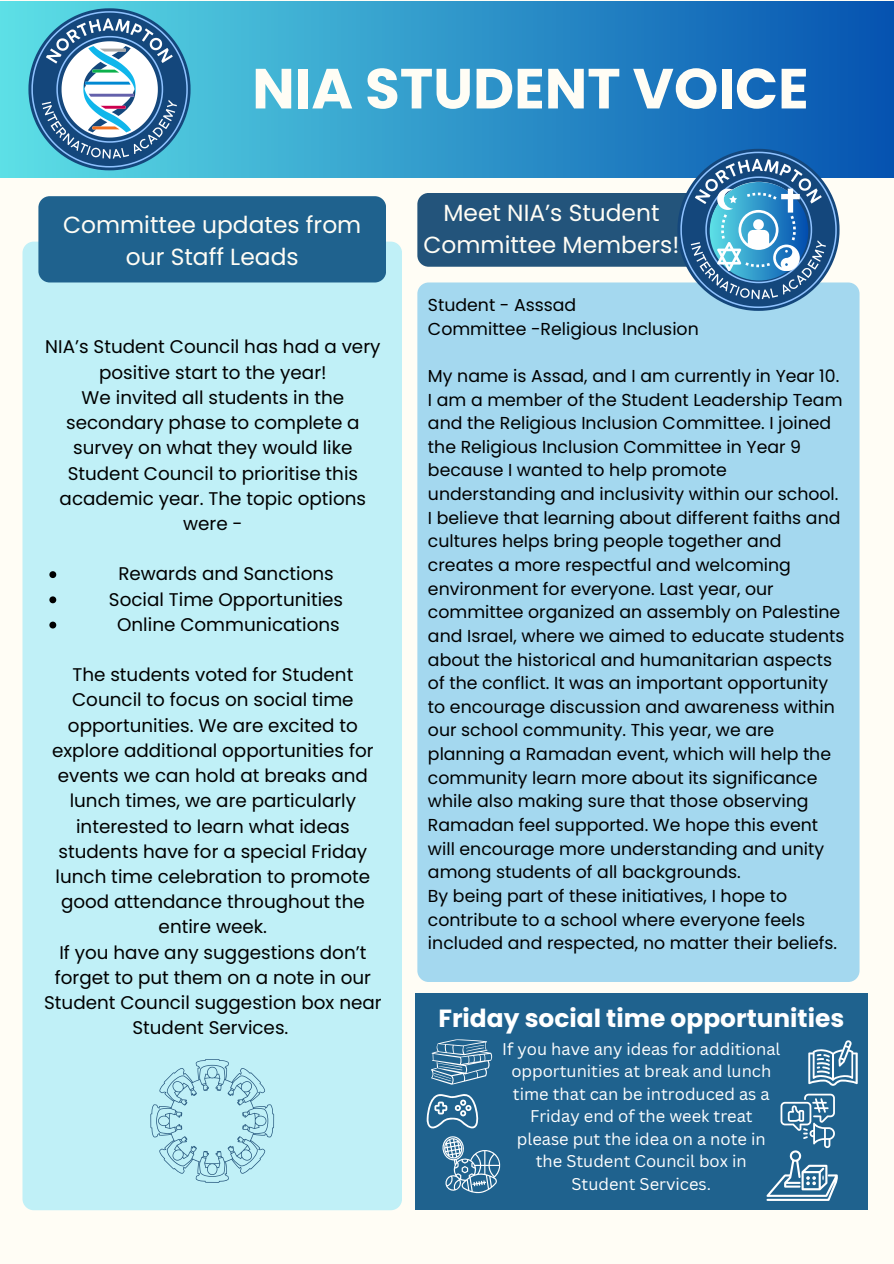
<style>
.page{position:relative;width:894px;height:1264px;background:#fff}
.page>*{position:absolute;margin:0;border:0;box-sizing:border-box;transform-origin:0 0}
.t1{font:700 56.55px "Poppins";color:#fffdf5}
.t2{font:700 24.9px "Poppins";color:#fff}
.t3{font:23.4px/31.8px "Poppins";color:#fffdf5;text-align:center}
.t4{font:18.3px/25.2px "Poppins";color:#000;text-align:center}
.t5{font:17.25px/23.7px "Poppins";color:#000}
.t6{font:16.5px/22.5px "Canva Sans";color:#fff;text-align:center}
</style>
<div class="page">
<div style="left:0;top:0;width:893px;height:1263px;background:#fffdf5"></div>
<div style="left:0;top:1px;width:893px;height:176px;background:linear-gradient(to right,#5de0e6,#0552b0)"></div>
<div style="left:415px;top:993px;width:452px;height:216px;background:#1f628e"></div>
<div style="left:22px;top:241px;width:380px;height:969px;background:#c0f0f7;border-radius:11px"></div>
<div style="left:38px;top:196px;width:348px;height:86px;background:#1f628e;border-radius:11px"></div>
<div style="left:417px;top:282px;width:442px;height:699px;background:#a4d8ef;border-radius:11px"></div>
<div style="left:417px;top:193px;width:290px;height:74px;background:#23547b;border-radius:11px"></div>
<svg style="left:28px;top:8px;width:162px;height:162px"></svg>
<svg style="left:150px;top:1059px;width:124px;height:123px"></svg>
<svg style="left:677px;top:149px;width:162px;height:162px"></svg>
<svg style="left:426px;top:1094px;width:75px;height:99px"></svg>
<svg style="left:431px;top:1039px;width:61px;height:45px"></svg>
<svg style="left:808px;top:1040px;width:49px;height:45px"></svg>
<svg style="left:766px;top:1093px;width:71px;height:107px"></svg>
<svg style="left:49px;top:571px;width:7px;height:7px"></svg>
<svg style="left:49px;top:596px;width:7px;height:7px"></svg>
<svg style="left:49px;top:621px;width:7px;height:7px"></svg>
<h3 class="t1" style="left:252px;top:49px;width:557px">NIA STUDENT VOICE</h3>
<p class="t3" style="left:63px;top:209px;width:299px">Committee updates from our Staff Leads</p>
<p class="t4" style="left:45px;top:334px;width:336px">NIA’s Student Council has had a very positive start to the year!</p>
<p class="t4" style="left:60px;top:385px;width:308px">We invited all students in the secondary phase to complete a survey on what they would like<br>Student Council to prioritise this academic year. The topic options were -</p>
<p class="t4" style="left:118px;top:561px;width:217px">Rewards and Sanctions</p>
<p class="t4" style="left:109px;top:586px;width:235px">Social Time Opportunities</p>
<p class="t4" style="left:117px;top:611px;width:224px">Online Communications</p>
<p class="t4" style="left:52px;top:662px;width:323px">The students voted for Student<br>Council to focus on social time opportunities. We are excited to explore additional opportunities for events we can hold at breaks and lunch times, we are particularly interested to learn what ideas students have for a special Friday lunch time celebration to promote good attendance throughout the entire week.</p>
<p class="t4" style="left:44px;top:939px;width:339px">If you have any suggestions don’t forget to put them on a note in our<br>Student Council suggestion box near<br>Student Services.</p>
<h3 class="t3" style="left:423px;top:197px;width:257px">Meet NIA’s Student<br>Committee Members!</h3>
<p class="t5" style="left:428px;top:293px;width:150px">Student - Asssad</p>
<h1 class="t5" style="left:428px;top:317px;width:272px">Committee -Religious Inclusion</h1>
<p class="t5" style="left:428px;top:364px;width:418px">My name is Assad, and I am currently in Year 10.<br>I am a member of the Student Leadership Team and the Religious Inclusion Committee. I joined the Religious Inclusion Committee in Year 9 because I wanted to help promote understanding and inclusivity within our school.<br>I believe that learning about different faiths and cultures helps bring people together and creates a more respectful and welcoming environment for everyone. Last year, our committee organized an assembly on Palestine and Israel, where we aimed to educate students about the historical and humanitarian aspects of the conflict. It was an important opportunity to encourage discussion and awareness within our school community. This year, we are planning a Ramadan event, which will help the community learn more about its significance while also making sure that those observing Ramadan feel supported. We hope this event will encourage more understanding and unity among students of all backgrounds.</p>
<p class="t5" style="left:428px;top:884px;width:410px">By being part of these initiatives, I hope to contribute to a school where everyone feels included and respected, no matter their beliefs.</p>
<p class="t2" style="left:438px;top:1000px;width:407px">Friday social time opportunities</p>
<p class="t6" style="left:502px;top:1036px;width:279px">If you have any ideas for additional opportunities at break and lunch time that can be introduced as a<br>Friday end of the week treat please put the idea on a note in the Student Council box in<br>Student Services.</p>
</div>
